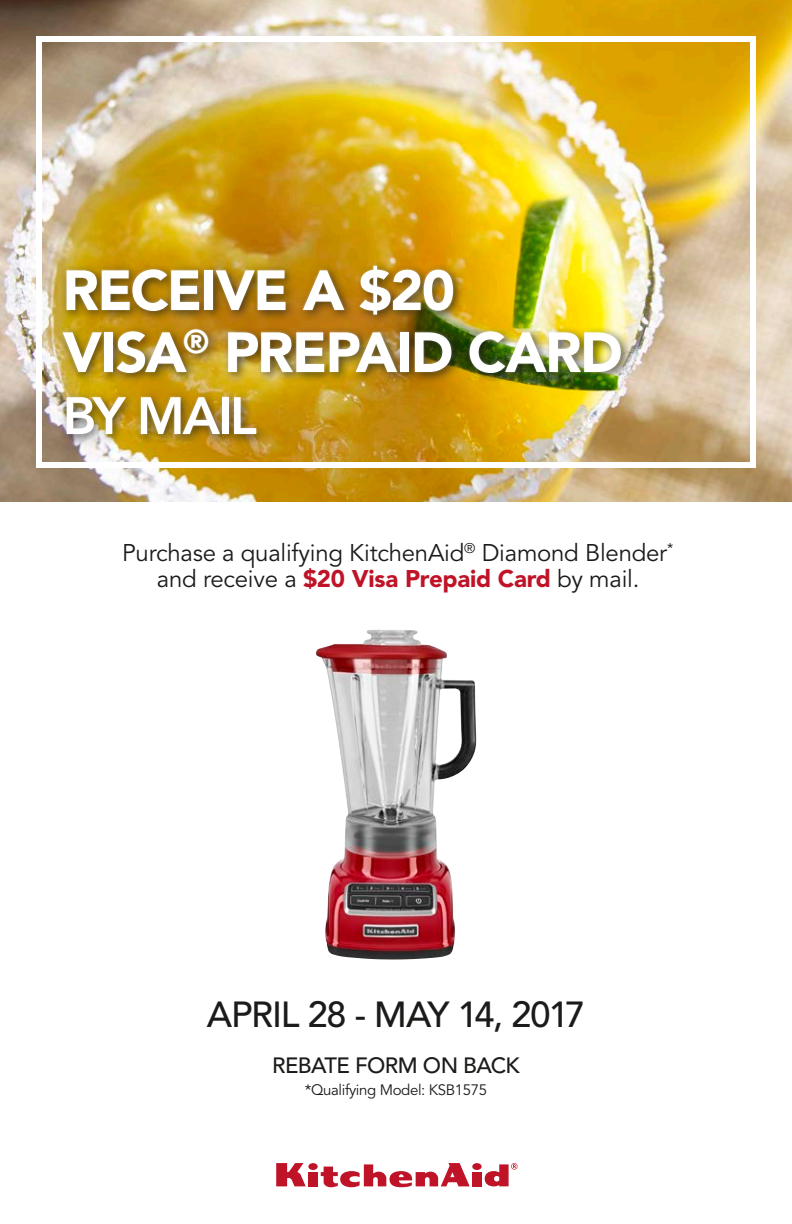
<style>
.page{position:relative;width:792px;height:1224px;background:#fff}
.page>*{position:absolute;margin:0;border:0;box-sizing:border-box;transform-origin:0 0}
.t1{font:900 56px/62px "Avenir LT Std";letter-spacing:-.03em;color:#fff}
.t2{font:800 52px "Avenir LT Std";letter-spacing:-.045em;color:#fff}
.t3{font:500 36px "Avenir LT Std";letter-spacing:-.035em;color:#1c1b1a}
.t4{font:24px/26px "Avenir LT Std";letter-spacing:-.01em;color:#1c1b1a;text-align:center}
.t5{font:500 22px "Avenir LT Std";letter-spacing:-.03em;color:#1c1b1a}
.t6{font:15px "Avenir LT Std";letter-spacing:-.025em;color:#1c1b1a}
.s1{font-weight:900;color:#bf1328}
</style>
<div class="page">
<img style="left:0;top:0;width:792px;height:501px">
<div style="left:57px;top:260px;width:576px;height:186px;background:#1c1b1a;opacity:.75"></div>
<div style="left:60px;top:263px;width:563px;height:173px;background:#fff;opacity:.3"></div>
<div style="left:36px;top:36px;width:720px;height:432px;border:6px solid #fff"></div>
<img style="left:316px;top:630px;width:161px;height:330px">
<div style="left:308px;top:1172px;width:10px;height:14px;background:#bf1328"></div>
<div style="left:308px;top:1163px;width:10px;height:7px;background:#bf1328;border-radius:50%"></div>
<div style="left:472px;top:1172px;width:10px;height:14px;background:#bf1328"></div>
<div style="left:472px;top:1163px;width:10px;height:7px;background:#bf1328;border-radius:50%"></div>
<svg style="left:276px;top:1163px;width:30px;height:23px"></svg>
<svg style="left:321px;top:1163px;width:149px;height:24px"></svg>
<svg style="left:485px;top:1163px;width:32px;height:23px"></svg>
<h1 class="t1" style="left:63px;top:259px;width:562px">RECEIVE A $20<br>VISA<sup>®</sup> PREPAID CARD</h1>
<h2 class="t2" style="left:63px;top:385px;width:196px">BY MAIL</h2>
<p class="t4" style="left:122px;top:540px;width:553px">Purchase a qualifying KitchenAid<sup>®</sup> Diamond Blender<sup>* </sup>and receive a <span class="s1">$20 Visa Prepaid Card</span> by mail.</p>
<h3 class="t3" style="left:207px;top:994px;width:380px">APRIL 28 - MAY 14, 2017</h3>
<p class="t5" style="left:272px;top:1052px;width:249px">REBATE FORM ON BACK</p>
<p class="t6" style="left:305px;top:1081px;width:184px">*Qualifying Model: KSB1575</p>
</div>
